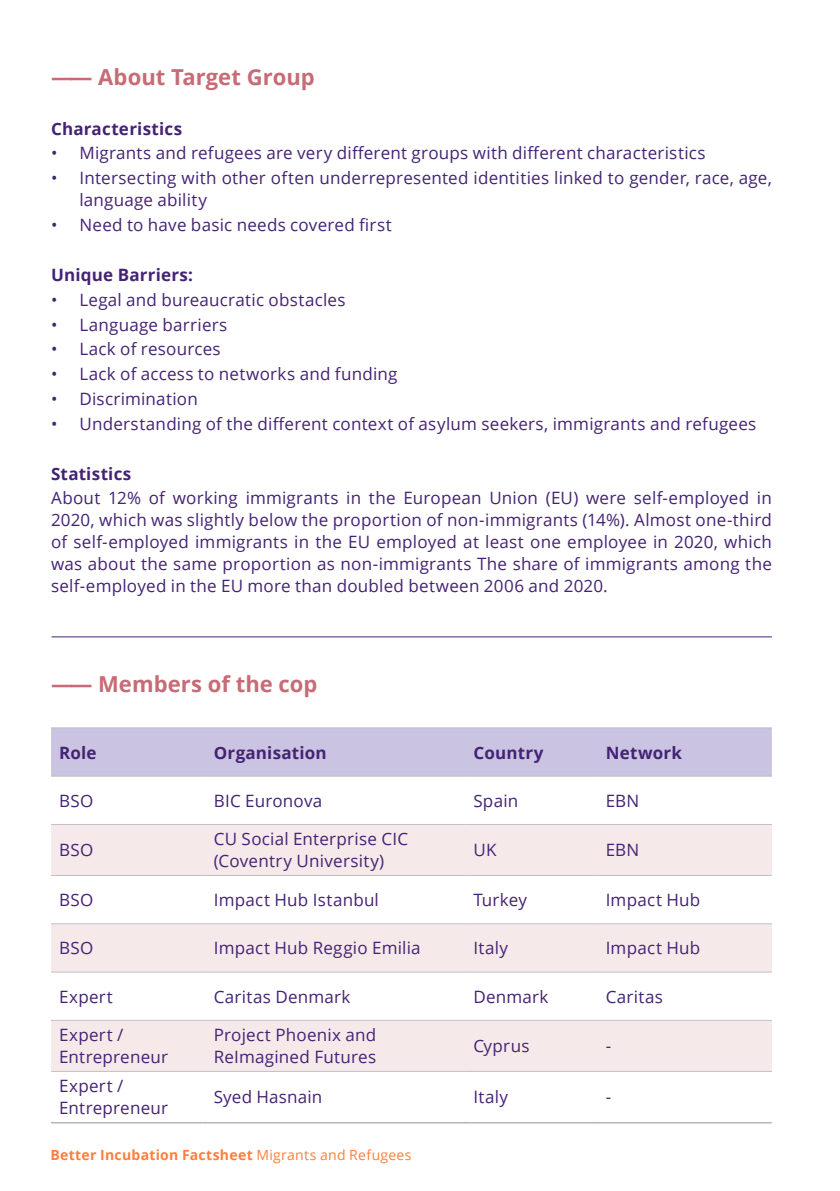
<style>
.page{position:relative;width:840px;height:1191px;background:#fff}
.page>*{position:absolute;margin:0;border:0;box-sizing:border-box;transform-origin:0 0}
.t1{font:700 22px "Open Sans";color:#c66c76}
.t2{font:17px/22px "Open Sans";letter-spacing:.015em;color:#442375}
.t3{font:700 17px "Open Sans";letter-spacing:.01em;color:#442375}
.t4{font:700 14px "Open Sans";letter-spacing:.02em;color:#ff7e3c}
.s1{font-weight:400}
</style>
<div class="page">
<hr style="left:51px;top:636px;width:720px;height:1px;background:#442375">
<div style="left:51px;top:728px;width:720px;height:47px;background:#cac3e2"></div>
<svg style="left:51px;top:825px;width:720px;height:246px;fill:#f6e9ea"></svg>
<hr style="left:51px;top:727px;width:155px;height:1px;background:#c1c0c0">
<hr style="left:206px;top:727px;width:259px;height:1px;background:#c1c0c0">
<hr style="left:465px;top:727px;width:132px;height:1px;background:#c1c0c0">
<hr style="left:597px;top:727px;width:174px;height:1px;background:#c1c0c0">
<hr style="left:51px;top:775px;width:155px;height:1px;background:#c1c0c0">
<hr style="left:206px;top:775px;width:259px;height:1px;background:#c1c0c0">
<hr style="left:465px;top:775px;width:132px;height:1px;background:#c1c0c0">
<hr style="left:597px;top:775px;width:174px;height:1px;background:#c1c0c0">
<hr style="left:51px;top:824px;width:155px;height:1px;background:#c1c0c0">
<hr style="left:206px;top:824px;width:259px;height:1px;background:#c1c0c0">
<hr style="left:465px;top:824px;width:132px;height:1px;background:#c1c0c0">
<hr style="left:597px;top:824px;width:174px;height:1px;background:#c1c0c0">
<hr style="left:51px;top:875px;width:155px;height:1px;background:#c1c0c0">
<hr style="left:206px;top:875px;width:259px;height:1px;background:#c1c0c0">
<hr style="left:465px;top:875px;width:132px;height:1px;background:#c1c0c0">
<hr style="left:597px;top:875px;width:174px;height:1px;background:#c1c0c0">
<hr style="left:51px;top:923px;width:155px;height:1px;background:#c1c0c0">
<hr style="left:206px;top:923px;width:259px;height:1px;background:#c1c0c0">
<hr style="left:465px;top:923px;width:132px;height:1px;background:#c1c0c0">
<hr style="left:597px;top:923px;width:174px;height:1px;background:#c1c0c0">
<hr style="left:51px;top:971px;width:155px;height:1px;background:#c1c0c0">
<hr style="left:206px;top:971px;width:259px;height:1px;background:#c1c0c0">
<hr style="left:465px;top:971px;width:132px;height:1px;background:#c1c0c0">
<hr style="left:597px;top:971px;width:174px;height:1px;background:#c1c0c0">
<hr style="left:51px;top:1020px;width:155px;height:1px;background:#c1c0c0">
<hr style="left:206px;top:1020px;width:259px;height:1px;background:#c1c0c0">
<hr style="left:465px;top:1020px;width:132px;height:1px;background:#c1c0c0">
<hr style="left:597px;top:1020px;width:174px;height:1px;background:#c1c0c0">
<hr style="left:51px;top:1071px;width:155px;height:1px;background:#c1c0c0">
<hr style="left:206px;top:1071px;width:259px;height:1px;background:#c1c0c0">
<hr style="left:465px;top:1071px;width:132px;height:1px;background:#c1c0c0">
<hr style="left:597px;top:1071px;width:174px;height:1px;background:#c1c0c0">
<hr style="left:51px;top:1122px;width:155px;height:1px;background:#c1c0c0">
<hr style="left:206px;top:1122px;width:259px;height:1px;background:#c1c0c0">
<hr style="left:465px;top:1122px;width:132px;height:1px;background:#c1c0c0">
<hr style="left:597px;top:1122px;width:174px;height:1px;background:#c1c0c0">
<p class="t1" style="left:51px;top:61px;width:265px">—— About Target Group</p>
<p class="t3" style="left:51px;top:116px;width:132px">Characteristics</p>
<p class="t2" style="left:51px;top:142px;width:655px">• Migrants and refugees are very different groups with different characteristics</p>
<p class="t2" style="left:79px;top:167px;width:693px;text-indent:-28px">• Intersecting with other often underrepresented identities linked to gender, race, age, language ability</p>
<p class="t2" style="left:51px;top:213px;width:342px">• Need to have basic needs covered first</p>
<p class="t3" style="left:51px;top:263px;width:143px">Unique Barriers:</p>
<p class="t2" style="left:51px;top:288px;width:296px">• Legal and bureaucratic obstacles</p>
<p class="t2" style="left:51px;top:313px;width:178px">• Language barriers</p>
<p class="t2" style="left:51px;top:338px;width:171px">• Lack of resources</p>
<p class="t2" style="left:51px;top:362px;width:348px">• Lack of access to networks and funding</p>
<p class="t2" style="left:51px;top:387px;width:148px">• Discrimination</p>
<p class="t2" style="left:51px;top:412px;width:706px">• Understanding of the different context of asylum seekers, immigrants and refugees</p>
<p class="t3" style="left:51px;top:461px;width:82px">Statistics</p>
<p class="t2" style="left:51px;top:487px;width:722px;text-align:justify">About 12% of working immigrants in the European Union (EU) were self-employed in 2020, which was slightly below the proportion of non-immigrants (14%). Almost one-third of self-employed immigrants in the EU employed at least one employee in 2020, which was about the same proportion as non-immigrants The share of immigrants among the self-employed in the EU more than doubled between 2006 and 2020.</p>
<p class="t1" style="left:51px;top:668px;width:268px">—— Members of the cop</p>
<p class="t3" style="left:59px;top:740px;width:39px">Role</p>
<p class="t3" style="left:214px;top:740px;width:114px">Organisation</p>
<p class="t3" style="left:473px;top:740px;width:72px">Country</p>
<p class="t3" style="left:605px;top:740px;width:78px">Network</p>
<p class="t2" style="left:59px;top:789px;width:36px">BSO</p>
<p class="t2" style="left:214px;top:789px;width:110px">BIC Euronova</p>
<p class="t2" style="left:473px;top:789px;width:46px">Spain</p>
<p class="t2" style="left:605px;top:789px;width:35px">EBN</p>
<p class="t2" style="left:59px;top:839px;width:36px">BSO</p>
<p class="t2" style="left:214px;top:828px;width:196px">CU Social Enterprise CIC (Coventry University)</p>
<p class="t2" style="left:473px;top:839px;width:25px">UK</p>
<p class="t2" style="left:605px;top:839px;width:35px">EBN</p>
<p class="t2" style="left:59px;top:888px;width:36px">BSO</p>
<p class="t2" style="left:214px;top:888px;width:166px">Impact Hub Istanbul</p>
<p class="t2" style="left:473px;top:888px;width:55px">Turkey</p>
<p class="t2" style="left:605px;top:888px;width:96px">Impact Hub</p>
<p class="t2" style="left:59px;top:936px;width:36px">BSO</p>
<p class="t2" style="left:214px;top:936px;width:208px">Impact Hub Reggio Emilia</p>
<p class="t2" style="left:473px;top:936px;width:36px">Italy</p>
<p class="t2" style="left:605px;top:936px;width:96px">Impact Hub</p>
<p class="t2" style="left:59px;top:985px;width:55px">Expert</p>
<p class="t2" style="left:214px;top:985px;width:138px">Caritas Denmark</p>
<p class="t2" style="left:473px;top:985px;width:77px">Denmark</p>
<p class="t2" style="left:605px;top:985px;width:59px">Caritas</p>
<p class="t2" style="left:59px;top:1023px;width:110px">Expert /<br>Entrepreneur</p>
<p class="t2" style="left:214px;top:1023px;width:164px">Project Phoenix and<br>ReImagined Futures</p>
<p class="t2" style="left:473px;top:1034px;width:57px">Cyprus</p>
<p class="t2" style="left:605px;top:1034px;width:7px">-</p>
<p class="t2" style="left:59px;top:1074px;width:110px">Expert /<br>Entrepreneur</p>
<p class="t2" style="left:214px;top:1085px;width:110px">Syed Hasnain</p>
<p class="t2" style="left:473px;top:1085px;width:36px">Italy</p>
<p class="t2" style="left:605px;top:1085px;width:7px">-</p>
<p class="t4" style="left:50px;top:1144px;width:362px">Better Incubation Factsheet <span class="s1">Migrants and Refugees</span></p>
</div>
